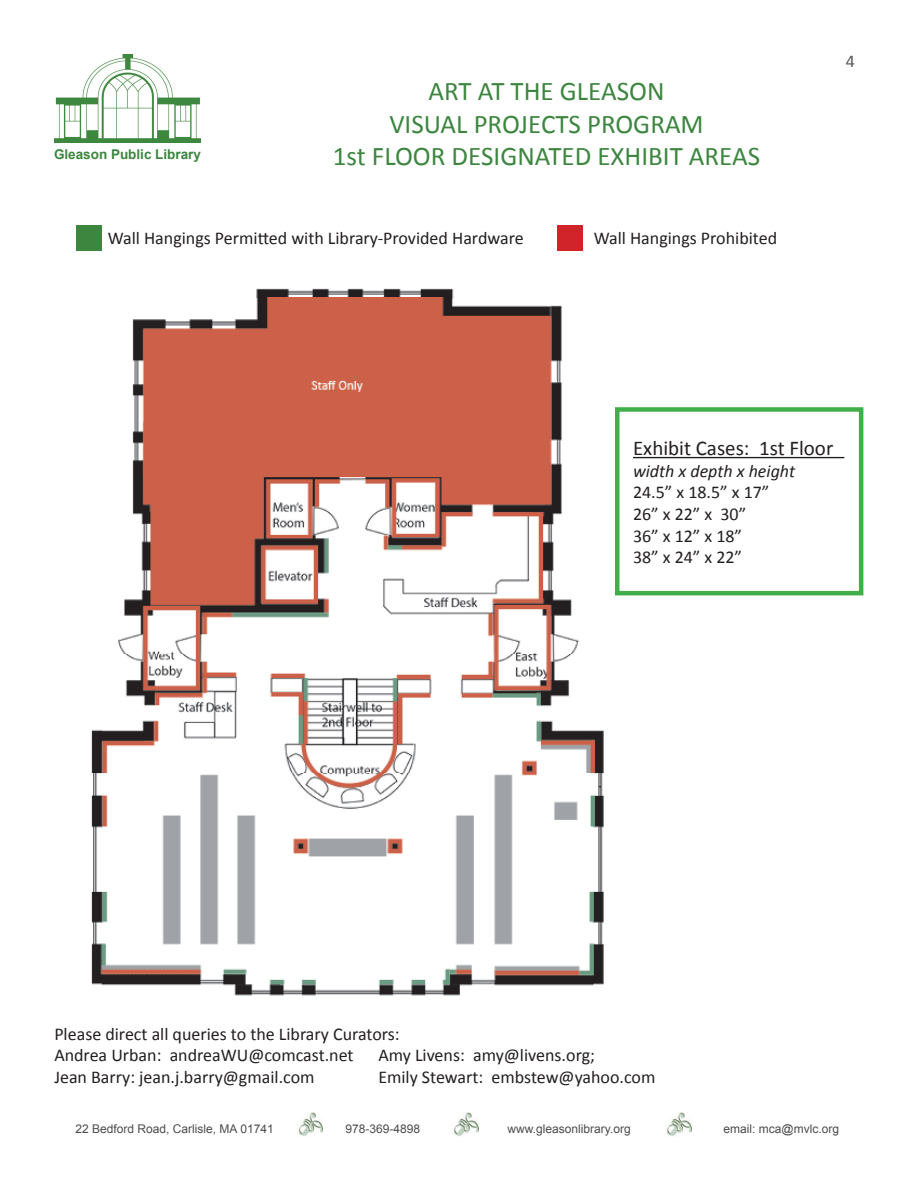
<style>
.page{position:relative;width:918px;height:1188px;background:#fff}
.page>*{position:absolute;margin:0;border:0;box-sizing:border-box;transform-origin:0 0}
.t1{font:27px/32.4px "Calibri";color:#3c863f;text-align:center}
.t2{font:21px "Calibri";color:#231f20}
.t3{font:18px/21.6px "Calibri";color:#231f20}
.t4{font:italic 18px "Calibri";color:#231f20}
.t5{font:18px "Calibri";color:#57585a}
.t6{font:700 13.5px "Arial";color:#3c863f}
.t7{font:12px "Arial";color:#4b4c4d}
</style>
<div class="page">
<img style="left:91px;top:288px;width:513px;height:708px">
<img style="left:298px;top:1113px;width:25px;height:23px">
<img style="left:454px;top:1113px;width:25px;height:23px">
<img style="left:667px;top:1113px;width:25px;height:23px">
<img style="left:54px;top:54px;width:147px;height:89px">
<div style="left:76px;top:225px;width:26px;height:26px;background:#3c863f"></div>
<div style="left:557px;top:225px;width:26px;height:26px;background:#d1232a"></div>
<hr style="left:633px;top:457px;width:211px;height:1px;background:#231f20">
<div style="left:615px;top:407px;width:248px;height:188px;border:4px solid #40ae49"></div>
<p class="t6" style="left:54px;top:145px;width:149px">Gleason Public Library</p>
<h1 class="t1" style="left:333px;top:75px;width:429px">ART AT THE GLEASON<br>VISUAL PROJECTS PROGRAM<br>1st FLOOR DESIGNATED EXHIBIT AREAS</h1>
<p class="t3" style="left:108px;top:228px;width:418px">Wall Hangings Permitted with Library-Provided Hardware</p>
<p class="t3" style="left:594px;top:228px;width:185px">Wall Hangings Prohibited</p>
<p class="t5" style="left:846px;top:50px;width:11px">4</p>
<p class="t2" style="left:633px;top:435px;width:202px">Exhibit Cases: 1st Floor</p>
<p class="t4" style="left:633px;top:459px;width:164px">width x depth x height</p>
<p class="t3" style="left:633px;top:482px;width:138px">24.5” x 18.5” x 17”<br>26” x 22” x 30”<br>36” x 12” x 18”<br>38” x 24” x 22”</p>
<p class="t3" style="left:54px;top:1023px;width:347px">Please direct all queries to the Library Curators:<br>Andrea Urban: andreaWU@comcast.net</p>
<p class="t3" style="left:378px;top:1045px;width:218px">Amy Livens: amy@livens.org;</p>
<p class="t3" style="left:54px;top:1066px;width:262px">Jean Barry: jean.j.barry@gmail.com</p>
<p class="t3" style="left:378px;top:1066px;width:279px">Emily Stewart: embstew@yahoo.com</p>
<p class="t7" style="left:76px;top:1121px;width:200px">22 Bedford Road, Carlisle, MA 01741</p>
<p class="t7" style="left:346px;top:1121px;width:76px">978-369-4898</p>
<p class="t7" style="left:508px;top:1121px;width:125px">www.gleasonlibrary.org</p>
<p class="t7" style="left:724px;top:1121px;width:117px">email: mca@mvlc.org</p>
</div>
